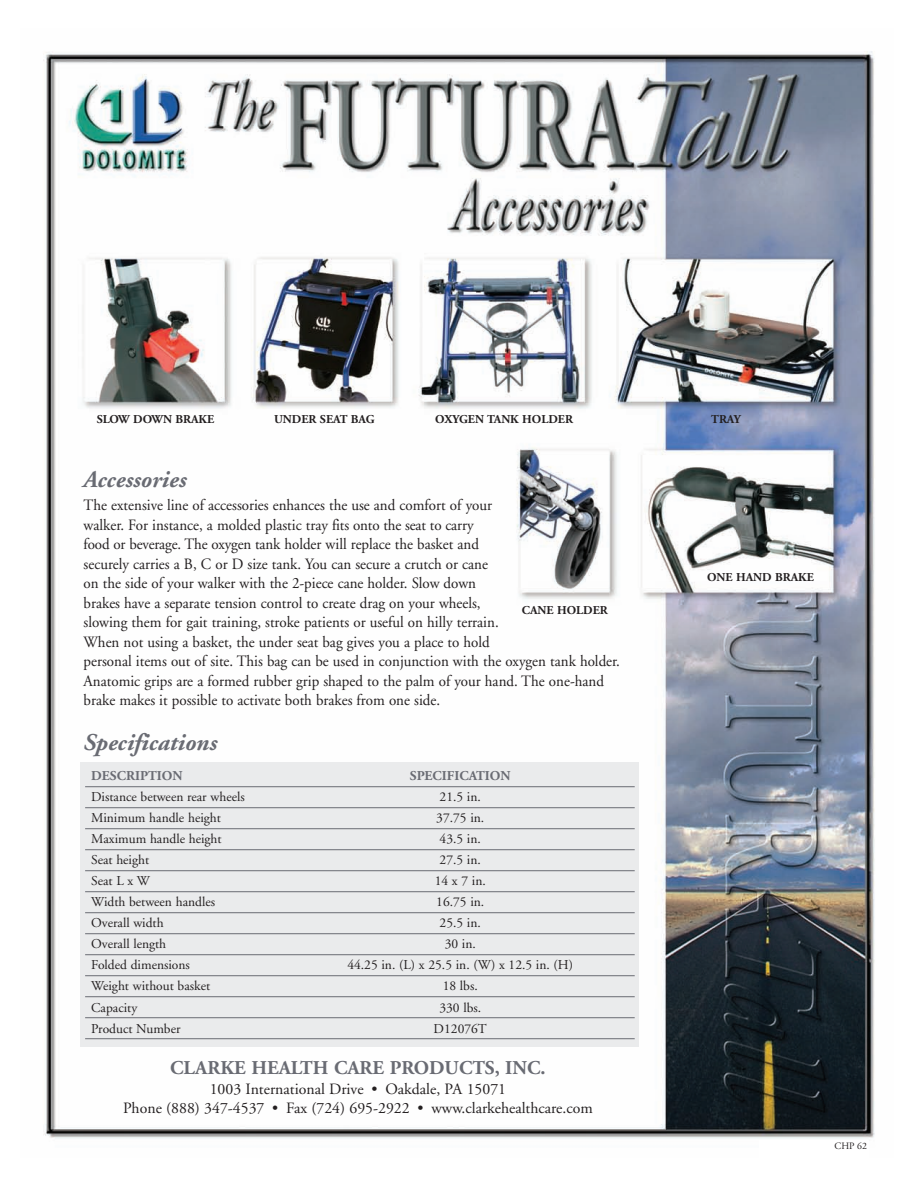
<style>
.page{position:relative;width:918px;height:1188px;background:#fff}
.page>*{position:absolute;margin:0;border:0;box-sizing:border-box;transform-origin:0 0}
.t1{font:italic 700 24px "Adobe Garamond";color:#696b73}
.t2{font:700 19.5px "Adobe Garamond";color:#696b73}
.t3{font:15.75px/19.5px "Adobe Garamond";color:#231f20;scale:.95 1}
.t4{font:15.75px/19.5px "Adobe Garamond";color:#231f20;text-align:center}
.t5{font:13.5px "Adobe Garamond";color:#231f20}
.t6{font:700 13.5px "Adobe Garamond";color:#696b73}
.t7{font:700 12px "Adobe Garamond";color:#231f20}
.t8{font:9.75px "Adobe Garamond";color:#231f20}
</style>
<div class="page">
<img style="left:43px;top:51px;width:832px;height:1088px">
<div style="left:81px;top:762px;width:558px;height:284px;background:#eaebec"></div>
<hr style="left:85px;top:786px;width:550px;height:1px;background:#696b73">
<hr style="left:85px;top:807px;width:550px;height:1px;background:#696b73">
<hr style="left:85px;top:828px;width:550px;height:1px;background:#696b73">
<hr style="left:85px;top:849px;width:550px;height:1px;background:#696b73">
<hr style="left:85px;top:870px;width:550px;height:1px;background:#696b73">
<hr style="left:85px;top:891px;width:550px;height:1px;background:#696b73">
<hr style="left:85px;top:912px;width:550px;height:1px;background:#696b73">
<hr style="left:85px;top:933px;width:550px;height:1px;background:#696b73">
<hr style="left:85px;top:954px;width:550px;height:1px;background:#696b73">
<hr style="left:85px;top:975px;width:550px;height:1px;background:#696b73">
<hr style="left:85px;top:996px;width:550px;height:1px;background:#696b73">
<hr style="left:85px;top:1017px;width:550px;height:1px;background:#696b73">
<hr style="left:85px;top:1038px;width:550px;height:1px;background:#696b73">
<p class="t7" style="left:97px;top:414px;width:119px">SLOW DOWN BRAKE</p>
<p class="t7" style="left:274px;top:414px;width:102px">UNDER SEAT BAG</p>
<p class="t7" style="left:435px;top:414px;width:139px">OXYGEN TANK HOLDER</p>
<h1 class="t1" style="left:82px;top:470px;width:105px">Accessories</h1>
<p class="t3" style="left:84px;top:497px;width:566px">The extensive line of accessories enhances the use and comfort of your<br>walker. For instance, a molded plastic tray fits onto the seat to carry<br>food or beverage. The oxygen tank holder will replace the basket and<br>securely carries a B, C or D size tank. You can secure a crutch or cane<br>on the side of your walker with the 2-piece cane holder. Slow down<br>brakes have a separate tension control to create drag on your wheels,<br>slowing them for gait training, stroke patients or useful on hilly terrain.<br>When not using a basket, the under seat bag gives you a place to hold<br>personal items out of site. This bag can be used in conjunction with the oxygen tank holder.<br>Anatomic grips are a formed rubber grip shaped to the palm of your hand. The one-hand brake makes it possible to activate both brakes from one side.</p>
<h1 class="t1" style="left:82px;top:733px;width:135px">Specifications</h1>
<p class="t6" style="left:91px;top:771px;width:93px">DESCRIPTION</p>
<p class="t6" style="left:410px;top:771px;width:102px">SPECIFICATION</p>
<p class="t5" style="left:91px;top:792px;width:155px">Distance between rear wheels</p>
<p class="t5" style="left:440px;top:792px;width:43px">21.5 in.</p>
<p class="t5" style="left:91px;top:813px;width:131px">Minimum handle height</p>
<p class="t5" style="left:436px;top:813px;width:50px">37.75 in.</p>
<p class="t5" style="left:91px;top:834px;width:132px">Maximum handle height</p>
<p class="t5" style="left:440px;top:834px;width:43px">43.5 in.</p>
<p class="t5" style="left:91px;top:855px;width:59px">Seat height</p>
<p class="t5" style="left:440px;top:855px;width:43px">27.5 in.</p>
<p class="t5" style="left:91px;top:876px;width:60px">Seat L x W</p>
<p class="t5" style="left:435px;top:876px;width:53px">14 x 7 in.</p>
<p class="t5" style="left:91px;top:897px;width:125px">Width between handles</p>
<p class="t5" style="left:436px;top:897px;width:50px">16.75 in.</p>
<p class="t5" style="left:91px;top:918px;width:74px">Overall width</p>
<p class="t5" style="left:440px;top:918px;width:43px">25.5 in.</p>
<p class="t5" style="left:91px;top:939px;width:77px">Overall length</p>
<p class="t5" style="left:445px;top:939px;width:33px">30 in.</p>
<p class="t5" style="left:91px;top:960px;width:100px">Folded dimensions</p>
<p class="t5" style="left:347px;top:960px;width:227px">44.25 in. (L) x 25.5 in. (W) x 12.5 in. (H)</p>
<p class="t5" style="left:91px;top:981px;width:120px">Weight without basket</p>
<p class="t5" style="left:443px;top:981px;width:37px">18 lbs.</p>
<p class="t5" style="left:91px;top:1002px;width:48px">Capacity</p>
<p class="t5" style="left:439px;top:1002px;width:43px">330 lbs.</p>
<p class="t5" style="left:91px;top:1023px;width:91px">Product Number</p>
<p class="t5" style="left:434px;top:1023px;width:55px">D12076T</p>
<p class="t2" style="left:170px;top:1060px;width:377px">CLARKE HEALTH CARE PRODUCTS, INC.</p>
<p class="t4" style="left:123px;top:1080px;width:471px">1003 International Drive • Oakdale, PA 15071<br>Phone (888) 347-4537 • Fax (724) 695-2922 • www.clarkehealthcare.com</p>
<p class="t7" style="left:522px;top:605px;width:88px">CANE HOLDER</p>
<p class="t7" style="left:711px;top:414px;width:31px">TRAY</p>
<p class="t7" style="left:707px;top:572px;width:108px">ONE HAND BRAKE</p>
<p class="t8" style="left:835px;top:1142px;width:34px">CHP 62</p>
</div>
